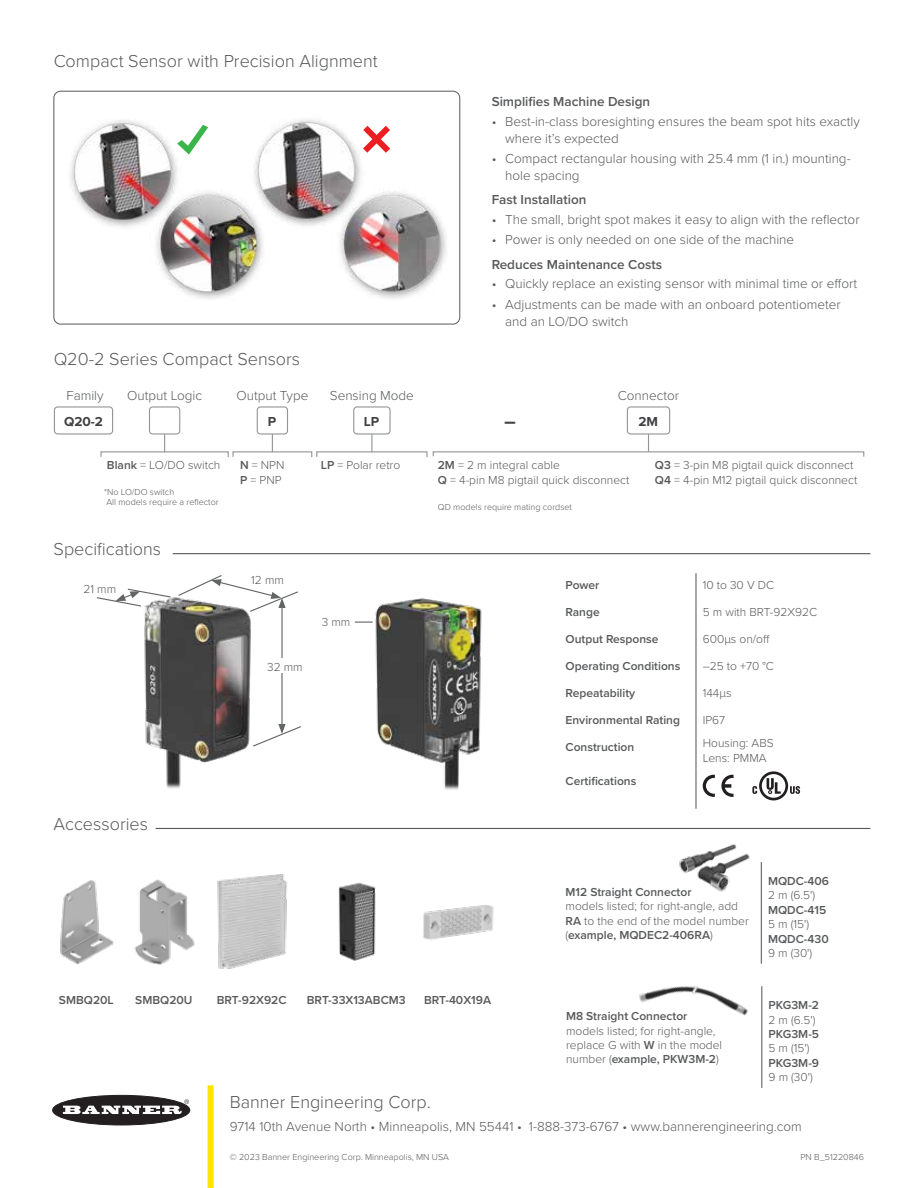
<style>
.page{position:relative;width:918px;height:1188px;background:#fff}
.page>*{position:absolute;margin:0;border:0;box-sizing:border-box;transform-origin:0 0}
.t1{font:900 45px "Proxima Nova";color:#39b54a;scale:1.3 1}
.t2{font:300 18px "Proxima Nova";color:#58595b}
.t3{font:300 13.5px/16.5px "Proxima Nova";color:#58595b}
.t4{font:600 13.5px "Proxima Nova";color:#58595b}
.t5{font:700 13.5px "Proxima Nova";color:#414042}
.t6{font:900 13.5px "Proxima Nova";color:#414042}
.t7{font:300 12px/14.4px "Proxima Nova";color:#58595b}
.t8{font:600 12px "Proxima Nova";color:#58595b}
.t9{font:300 9px/10.5px "Proxima Nova";color:#58595b}
.s1{font-weight:600}
</style>
<div class="page">
<div style="left:53px;top:1095px;width:137px;height:30px;background:#231f20;border-radius:50%"></div>
<div style="left:52px;top:1095px;width:138px;height:30px;border:1px solid #231f20;border-radius:50%"></div>
<svg style="left:63px;top:1099px;width:126px;height:15px"></svg>
<div style="left:208px;top:1085px;width:6px;height:103px;background:#ffe300"></div>
<img style="left:56px;top:90px;width:405px;height:235px">
<div style="left:54px;top:91px;width:406px;height:233px;border:1px solid #58595b;border-radius:7px"></div>
<img style="left:144px;top:613px;width:107px;height:176px">
<hr style="left:156px;top:828px;width:714px;height:1px;background:#58595b">
<hr style="left:173px;top:553px;width:697px;height:1px;background:#58595b">
<hr style="left:695px;top:573px;width:2px;height:27px;background:#636466">
<hr style="left:695px;top:600px;width:2px;height:27px;background:#636466">
<hr style="left:695px;top:627px;width:2px;height:27px;background:#636466">
<hr style="left:695px;top:654px;width:2px;height:27px;background:#636466">
<hr style="left:695px;top:681px;width:2px;height:27px;background:#636466">
<hr style="left:695px;top:708px;width:2px;height:27px;background:#636466">
<hr style="left:695px;top:735px;width:2px;height:34px;background:#636466">
<hr style="left:695px;top:769px;width:2px;height:40px;background:#636466">
<svg style="left:703px;top:775px;width:12px;height:22px"></svg>
<svg style="left:721px;top:775px;width:13px;height:22px"></svg>
<svg style="left:752px;top:771px;width:48px;height:29px"></svg>
<hr style="left:281px;top:606px;width:2px;height:120px;background:#636466">
<svg style="left:253px;top:724px;width:48px;height:23px"></svg>
<div style="left:263px;top:658px;width:44px;height:15px;background:#fff"></div>
<svg style="left:96px;top:575px;width:202px;height:38px"></svg>
<img style="left:60px;top:880px;width:54px;height:84px">
<img style="left:134px;top:879px;width:61px;height:86px">
<img style="left:217px;top:874px;width:71px;height:95px">
<img style="left:338px;top:882px;width:38px;height:79px">
<img style="left:423px;top:905px;width:71px;height:36px">
<div style="left:54px;top:406px;width:59px;height:29px;border:1px solid #939598;border-radius:3px"></div>
<svg style="left:648px;top:435px;width:1px;height:16px"></svg>
<div style="left:433px;top:451px;width:431px;height:6px;border:1px solid #939598"></div>
<div style="left:627px;top:406px;width:43px;height:29px;border:1px solid #939598;border-radius:3px"></div>
<hr style="left:164px;top:422px;width:1px;height:30px;background:#939598">
<hr style="left:371px;top:422px;width:1px;height:30px;background:#939598">
<hr style="left:272px;top:422px;width:1px;height:30px;background:#939598">
<div style="left:100px;top:451px;width:129px;height:7px;border:1px solid #939598"></div>
<div style="left:316px;top:451px;width:112px;height:7px;border:1px solid #939598"></div>
<div style="left:232px;top:451px;width:80px;height:7px;border:1px solid #939598"></div>
<div style="left:150px;top:407px;width:30px;height:27px;background:#fff;border-radius:3px"></div>
<div style="left:149px;top:406px;width:31px;height:29px;border:1px solid #939598;border-radius:3px"></div>
<div style="left:354px;top:407px;width:36px;height:27px;background:#fff;border-radius:3px"></div>
<div style="left:353px;top:406px;width:38px;height:29px;border:1px solid #939598;border-radius:3px"></div>
<div style="left:257px;top:407px;width:31px;height:27px;background:#fff;border-radius:3px"></div>
<div style="left:257px;top:406px;width:31px;height:29px;border:1px solid #939598;border-radius:3px"></div>
<img style="left:679px;top:844px;width:71px;height:48px">
<hr style="left:761px;top:862px;width:1px;height:102px;background:#636466">
<hr style="left:761px;top:986px;width:1px;height:102px;background:#636466">
<img style="left:639px;top:986px;width:109px;height:30px">
<img style="left:367px;top:598px;width:115px;height:192px">
<svg style="left:355px;top:622px;width:18px;height:1px"></svg>
<svg style="left:357px;top:119px;width:40px;height:40px"></svg>
<h2 class="t2" style="left:54px;top:48px;width:326px">Compact Sensor with Precision Alignment</h2>
<h1 class="t1" style="left:177px;top:110px;width:25px">✓</h1>
<h2 class="t2" style="left:54px;top:345px;width:248px">Q20-2 Series Compact Sensors</h2>
<p class="t4" style="left:492px;top:92px;width:160px">Simplifies Machine Design</p>
<p class="t3" style="left:505px;top:113px;width:356px;text-indent:-14px">• Best-in-class boresighting ensures the beam spot hits exactly where it’s expected</p>
<p class="t3" style="left:505px;top:150px;width:347px;text-indent:-14px">• Compact rectangular housing with 25.4 mm (1 in.) mounting&shy;hole spacing</p>
<p class="t4" style="left:492px;top:189px;width:96px">Fast Installation</p>
<p class="t3" style="left:492px;top:210px;width:369px">• The small, bright spot makes it easy to align with the reflector</p>
<p class="t3" style="left:492px;top:231px;width:304px">• Power is only needed on one side of the machine</p>
<p class="t4" style="left:492px;top:254px;width:172px">Reduces Maintenance Costs</p>
<p class="t3" style="left:492px;top:275px;width:367px">• Quickly replace an existing sensor with minimal time or effort</p>
<p class="t3" style="left:505px;top:296px;width:337px;text-indent:-14px">• Adjustments can be made with an onboard potentiometer and an LO/DO switch</p>
<p class="t3" style="left:66px;top:387px;width:39px">Family</p>
<p class="t3" style="left:618px;top:387px;width:63px">Connector</p>
<p class="t3" style="left:127px;top:387px;width:76px">Output Logic</p>
<p class="t3" style="left:236px;top:387px;width:73px">Output Type</p>
<p class="t3" style="left:330px;top:387px;width:86px">Sensing Mode</p>
<p class="t5" style="left:64px;top:411px;width:40px">Q20-2</p>
<p class="t7" style="left:107px;top:457px;width:115px"><span class="s1">Blank</span> = LO/DO switch</p>
<p class="t9" style="left:104px;top:486px;width:116px">*No LO/DO switch<br>All models require a reflector</p>
<h2 class="t2" style="left:54px;top:535px;width:109px">Specifications</h2>
<p class="t7" style="left:83px;top:581px;width:34px">21 mm</p>
<h2 class="t2" style="left:54px;top:810px;width:96px">Accessories</h2>
<p class="t5" style="left:268px;top:411px;width:10px">P</p>
<p class="t5" style="left:364px;top:411px;width:17px">LP</p>
<p class="t6" style="left:504px;top:411px;width:13px">—</p>
<p class="t5" style="left:638px;top:411px;width:21px">2M</p>
<p class="t7" style="left:240px;top:457px;width:46px"><span class="s1">N</span> = NPN</p>
<p class="t7" style="left:321px;top:457px;width:81px"><span class="s1">LP</span> = Polar retro</p>
<p class="t7" style="left:240px;top:472px;width:43px"><span class="s1">P</span> = PNP</p>
<p class="t7" style="left:251px;top:572px;width:34px">12 mm</p>
<p class="t7" style="left:267px;top:659px;width:37px">32 mm</p>
<p class="t7" style="left:322px;top:614px;width:30px">3 mm</p>
<p class="t7" style="left:438px;top:456px;width:193px;line-height:15px"><span class="s1">2M</span> = 2 m integral cable<br><span class="s1">Q</span> = 4-pin M8 pigtail quick disconnect</p>
<p class="t7" style="left:655px;top:456px;width:204px;line-height:15px"><span class="s1">Q3</span> = 3-pin M8 pigtail quick disconnect<br><span class="s1">Q4</span> = 4-pin M12 pigtail quick disconnect</p>
<p class="t9" style="left:438px;top:501px;width:136px">QD models require mating cordset</p>
<p class="t8" style="left:566px;top:577px;width:35px">Power</p>
<p class="t7" style="left:703px;top:578px;width:73px">10 to 30 V DC</p>
<p class="t8" style="left:566px;top:604px;width:36px">Range</p>
<p class="t7" style="left:703px;top:605px;width:116px">5 m with BRT-92X92C</p>
<p class="t8" style="left:566px;top:631px;width:94px">Output Response</p>
<p class="t7" style="left:703px;top:632px;width:69px">600µs on/off</p>
<p class="t8" style="left:566px;top:658px;width:116px">Operating Conditions</p>
<p class="t7" style="left:703px;top:659px;width:73px">–25 to +70 °C</p>
<p class="t8" style="left:566px;top:685px;width:71px">Repeatability</p>
<p class="t7" style="left:703px;top:686px;width:30px">144µs</p>
<p class="t8" style="left:566px;top:712px;width:116px">Environmental Rating</p>
<p class="t7" style="left:703px;top:713px;width:24px">IP67</p>
<p class="t8" style="left:566px;top:739px;width:70px">Construction</p>
<p class="t7" style="left:703px;top:736px;width:73px">Housing: ABS<br>Lens: PMMA</p>
<p class="t8" style="left:566px;top:772px;width:72px">Certifications</p>
<p class="t8" style="left:566px;top:883px;width:127px">M12 Straight Connector</p>
<p class="t7" style="left:566px;top:899px;width:185px">models listed; for right-angle, add<br><span class="s1">RA</span> to the end of the model number (<span class="s1">example, MQDEC2-406RA</span>)</p>
<p class="t8" style="left:768px;top:872px;width:63px">MQDC-406</p>
<p class="t7" style="left:768px;top:888px;width:48px">2 m (6.5')</p>
<p class="t8" style="left:768px;top:901px;width:60px">MQDC-415</p>
<p class="t7" style="left:768px;top:916px;width:43px">5 m (15')</p>
<p class="t8" style="left:768px;top:930px;width:62px">MQDC-430</p>
<p class="t7" style="left:768px;top:945px;width:46px">9 m (30')</p>
<p class="t8" style="left:59px;top:991px;width:56px">SMBQ20L</p>
<p class="t8" style="left:135px;top:991px;width:59px">SMBQ20U</p>
<p class="t8" style="left:217px;top:991px;width:71px">BRT-92X92C</p>
<p class="t8" style="left:307px;top:991px;width:100px">BRT-33X13ABCM3</p>
<p class="t8" style="left:424px;top:991px;width:69px">BRT-40X19A</p>
<p class="t8" style="left:566px;top:1007px;width:123px">M8 Straight Connector</p>
<p class="t7" style="left:566px;top:1023px;width:158px">models listed; for right-angle, replace G with <span class="s1">W</span> in the model number (<span class="s1">example, PKW3M-2</span>)</p>
<p class="t8" style="left:769px;top:996px;width:52px">PKG3M-2</p>
<p class="t7" style="left:769px;top:1012px;width:48px">2 m (6.5')</p>
<p class="t8" style="left:769px;top:1025px;width:52px">PKG3M-5</p>
<p class="t7" style="left:769px;top:1041px;width:43px">5 m (15')</p>
<p class="t8" style="left:769px;top:1054px;width:52px">PKG3M-9</p>
<p class="t7" style="left:769px;top:1069px;width:46px">9 m (30')</p>
<h2 class="t2" style="left:230px;top:1089px;width:202px">Banner Engineering Corp.</h2>
<p class="t3" style="left:230px;top:1118px;width:574px">9714 10th Avenue North • Minneapolis, MN 55441 • 1-888-373-6767 • www.bannerengineering.com</p>
<p class="t9" style="left:230px;top:1151px;width:221px">© 2023 Banner Engineering Corp. Minneapolis, MN USA</p>
<p class="t9" style="left:800px;top:1151px;width:65px">PN B_51220846</p>
</div>
